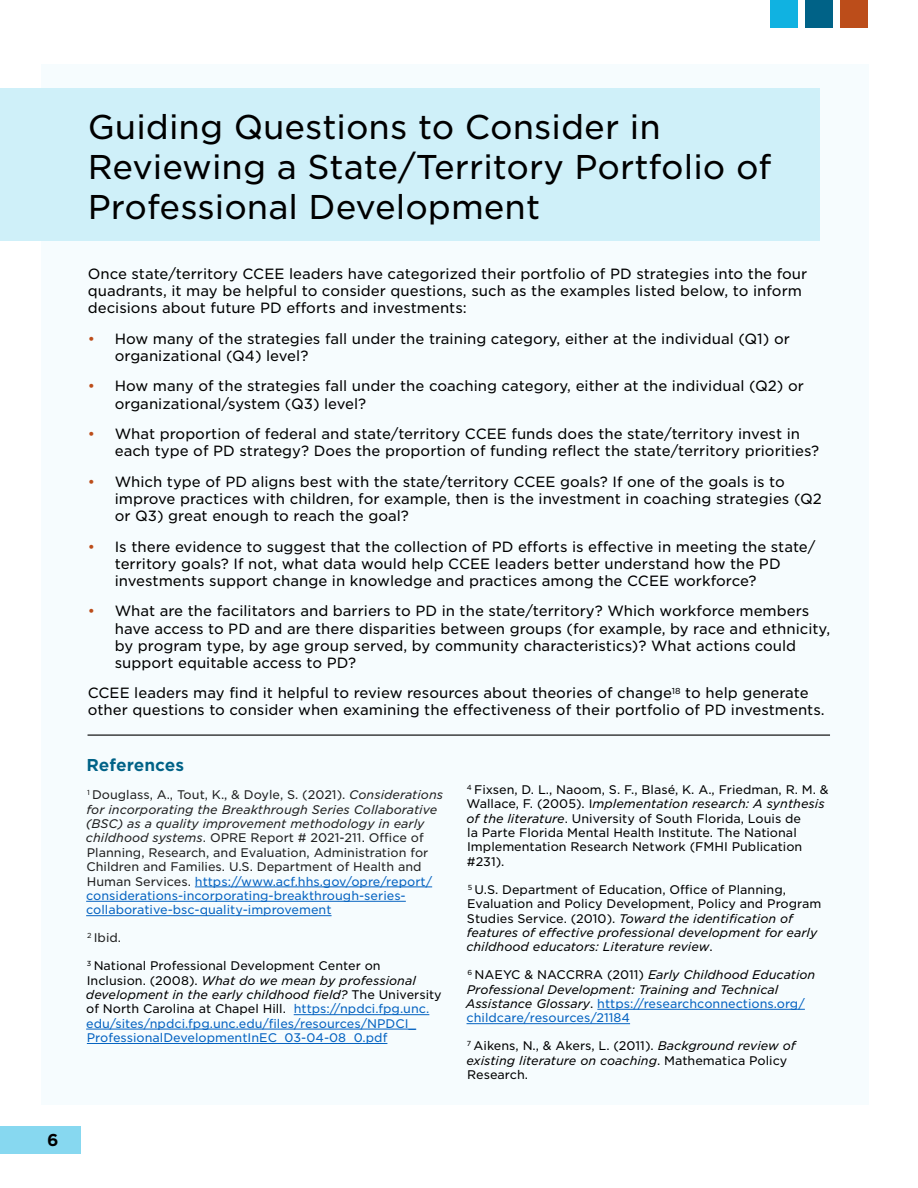
<style>
.page{position:relative;width:918px;height:1188px;background:#fff}
.page>*{position:absolute;margin:0;border:0;box-sizing:border-box;transform-origin:0 0}
.t1{font:33px/39.6px "Gotham S Sm";color:#000}
.t2{font:700 16.5px "Gotham S Sm";color:#006287}
.t3{font:700 16.5px "Gotham S Sm";color:#000}
.t4{font:14.25px/17.1px "Gotham S Sm";color:#000}
.t5{font:12px/14.4px "Gotham S Sm";color:#000}
.t6{font:12px/14.4px "Gotham S Sm";color:#202020}
.t7{font:12px/14.4px "Gotham S Sm";color:#0563c1}
.t8{font:italic 12px/14.4px "Gotham S Sm";color:#000}
.s1{color:#bc4d1a}
.s2{font-style:italic}
.s3{color:#0563c1}
.s4{color:#000}
.s5{font-style:italic;color:#000}
.s6{font-style:normal}
.s7{font-style:normal;color:#0563c1}
</style>
<div class="page">
<div style="left:0;top:1126px;width:81px;height:28px;background:#87d8f0"></div>
<div style="left:805px;top:0;width:28px;height:28px;background:#006287"></div>
<div style="left:770px;top:0;width:28px;height:28px;background:#10b2e1"></div>
<div style="left:841px;top:0;width:27px;height:28px;background:#bc4d1a"></div>
<div style="left:41px;top:65px;width:827px;height:1040px;background:#f6fcfe"></div>
<div style="left:0;top:89px;width:819px;height:152px;background:#cff0f9"></div>
<hr style="left:195px;top:887px;width:237px;height:1px;background:#0563c1">
<hr style="left:86px;top:901px;width:320px;height:1px;background:#0563c1">
<hr style="left:86px;top:915px;width:246px;height:1px;background:#0563c1">
<hr style="left:294px;top:1014px;width:135px;height:1px;background:#0563c1">
<hr style="left:86px;top:1029px;width:330px;height:1px;background:#0563c1">
<hr style="left:87px;top:1043px;width:300px;height:1px;background:#0563c1">
<hr style="left:597px;top:1009px;width:208px;height:1px;background:#0563c1">
<hr style="left:467px;top:1023px;width:163px;height:1px;background:#0563c1">
<hr style="left:88px;top:735px;width:742px;height:1px;background:#000">
<p class="t3" style="left:47px;top:1129px;width:13px">6</p>
<h2 class="t1" style="left:88px;top:107px;width:685px">Guiding Questions to Consider in<br>Reviewing a State/Territory Portfolio of<br>Professional Development</h2>
<p class="t4" style="left:88px;top:265px;width:721px">Once state/territory CCEE leaders have categorized their portfolio of PD strategies into the four quadrants, it may be helpful to consider questions, such as the examples listed below, to inform decisions about future PD efforts and investments:</p>
<p class="t4" style="left:115px;top:330px;width:677px;text-indent:-27px"><span class="s1">•</span> How many of the strategies fall under the training category, either at the individual (Q1) or organizational (Q4) level?</p>
<p class="t4" style="left:115px;top:377px;width:691px;text-indent:-27px"><span class="s1">•</span> How many of the strategies fall under the coaching category, either at the individual (Q2) or organizational/system (Q3) level?</p>
<p class="t4" style="left:115px;top:425px;width:706px;text-indent:-27px"><span class="s1">•</span> What proportion of federal and state/territory CCEE funds does the state/territory invest in each type of PD strategy? Does the proportion of funding reflect the state/territory priorities?</p>
<p class="t4" style="left:115px;top:473px;width:709px;text-indent:-27px"><span class="s1">•</span> Which type of PD aligns best with the state/territory CCEE goals? If one of the goals is to improve practices with children, for example, then is the investment in coaching strategies (Q2 or Q3) great enough to reach the goal?</p>
<p class="t4" style="left:115px;top:538px;width:702px;text-indent:-27px"><span class="s1">•</span> Is there evidence to suggest that the collection of PD efforts is effective in meeting the state/ territory goals? If not, what data would help CCEE leaders better understand how the PD investments support change in knowledge and practices among the CCEE workforce?</p>
<p class="t4" style="left:115px;top:602px;width:717px;text-indent:-27px"><span class="s1">•</span> What are the facilitators and barriers to PD in the state/territory? Which workforce members have access to PD and are there disparities between groups (for example, by race and ethnicity, by program type, by age group served, by community characteristics)? What actions could support equitable access to PD?</p>
<p class="t4" style="left:88px;top:684px;width:739px">CCEE leaders may find it helpful to review resources about theories of change<sup>18</sup> to help generate other questions to consider when examining the effectiveness of their portfolio of PD investments.</p>
<h2 class="t2" style="left:87px;top:754px;width:99px">References</h2>
<p class="t6" style="left:86px;top:787px;width:359px"><sup>1</sup> Douglass, A., Tout, K., &amp; Doyle, S. (2021). <span class="s2">Considerations for incorporating the Breakthrough Series Collaborative (BSC) as a quality improvement methodology in early childhood systems</span>. OPRE Report # 2021-211. Office of Planning, Research, and Evaluation, Administration for Children and Families. U.S. Department of Health and Human Services. <span class="s3">https://www.acf.hhs.gov/opre/report/ considerations-incorporating-breakthrough-series&shy;collaborative-bsc-quality-improvement</span></p>
<p class="t6" style="left:87px;top:931px;width:36px"><sup>2</sup> Ibid.</p>
<p class="t7" style="left:86px;top:958px;width:357px"><sup>3</sup> <span class="s4">National Professional Development Center on Inclusion. (2008).</span> <span class="s5">What do we mean by professional development in the early childhood field?</span> <span class="s4">The University of North Carolina at Chapel Hill.</span> https://npdci.fpg.unc. edu/sites/npdci.fpg.unc.edu/files/resources/NPDCI_ ProfessionalDevelopmentInEC_03-04-08_0.pdf</p>
<p class="t5" style="left:466px;top:782px;width:364px"><sup>4</sup> Fixsen, D. L., Naoom, S. F., Blasé, K. A., Friedman, R. M. &amp; Wallace, F. (2005). I<span class="s2">mplementation research: A synthesis of the literature</span>. University of South Florida, Louis de<br>la Parte Florida Mental Health Institute. The National Implementation Research Network (FMHI Publication #231).</p>
<p class="t5" style="left:466px;top:882px;width:357px"><sup>5</sup> U.S. Department of Education, Office of Planning, Evaluation and Policy Development, Policy and Program Studies Service. (2010). <span class="s2">Toward the identification of features of effective professional development for early childhood educators: Literature review</span>.</p>
<p class="t8" style="left:466px;top:967px;width:351px"><sup>6</sup> <span class="s6">NAEYC &amp; NACCRRA (2011)</span> Early Childhood Education Professional Development: Training and Technical Assistance Glossary<span class="s6">.</span> <span class="s7">https://researchconnections.org/ childcare/resources/21184</span></p>
<p class="t5" style="left:466px;top:1039px;width:331px"><sup>7</sup> Aikens, N., &amp; Akers, L. (2011). <span class="s2">Background review of existing literature on coaching</span>. Mathematica Policy<br>Research.</p>
</div>
